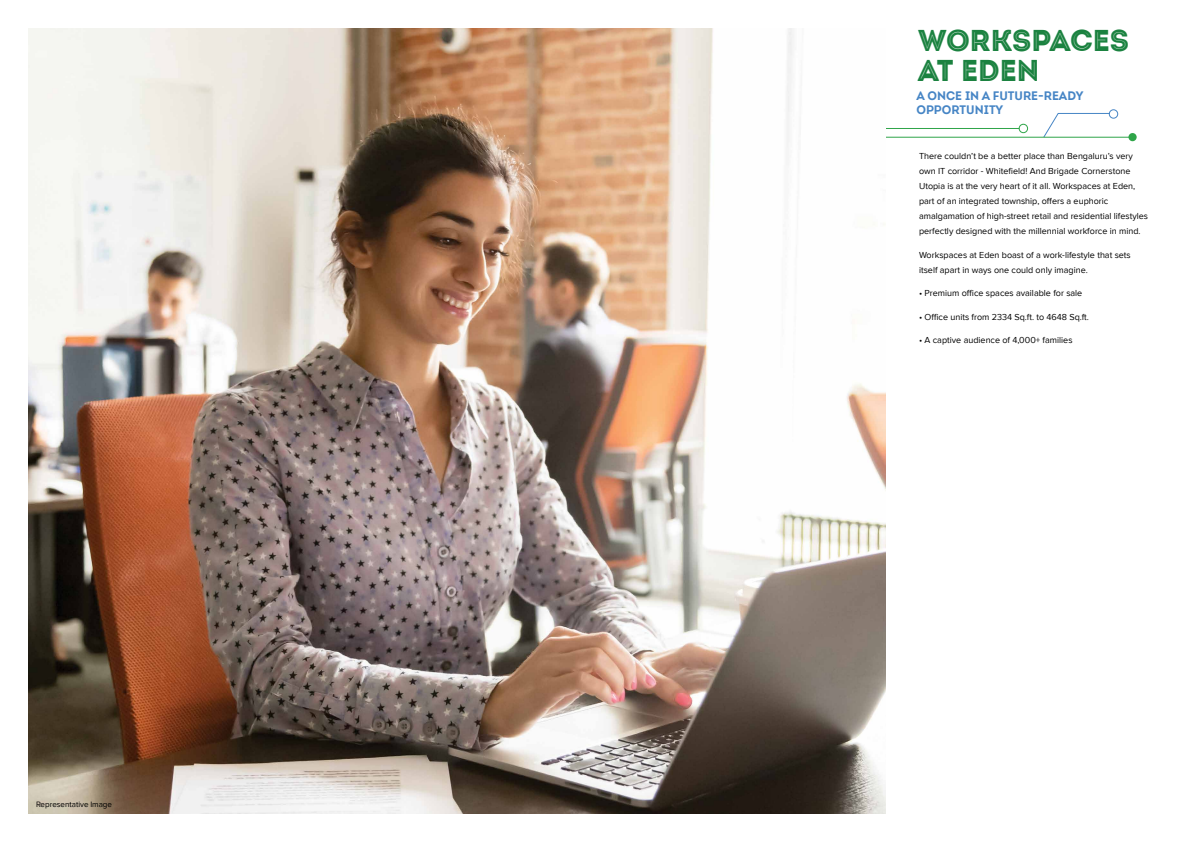
<style>
.page{position:relative;width:1191px;height:842px;background:#fff}
.page>*{position:absolute;margin:0;border:0;box-sizing:border-box;transform-origin:0 0}
.t1{font:30px/30px "Intro Black Inline Caps";color:#1b8240}
.t2{font:700 12px/14.4px "Intro";color:#4685c5}
.t3{font:9px/15px "Proxima Nova";color:#000}
.t4{font:8px "Proxima Nova";color:#000}
</style>
<div class="page">
<div style="left:1108px;top:109px;width:10px;height:10px;border:1px solid #4685c5;border-radius:50%"></div>
<svg style="left:1042px;top:112px;width:68px;height:25px"></svg>
<hr style="left:857px;top:137px;width:273px;height:1px;background:#2fa549">
<hr style="left:857px;top:128px;width:162px;height:1px;background:#2fa549">
<div style="left:1018px;top:124px;width:10px;height:9px;border:1px solid #2fa549;border-radius:50%"></div>
<div style="left:1128px;top:133px;width:8px;height:8px;background:#2fa549;border-radius:50%"></div>
<img style="left:28px;top:28px;width:857px;height:786px">
<p class="t4" style="left:36px;top:800px;width:78px">Representative Image</p>
<h1 class="t1" style="left:918px;top:24px;width:213px">WORKSPACES<br>AT EDEN</h1>
<h2 class="t2" style="left:916px;top:88px;width:168px">A ONCE IN A FUTURE-READY<br>OPPORTUNITY</h2>
<p class="t3" style="left:919px;top:149px;width:230px">There couldn’t be a better place than Bengaluru’s very own IT corridor - Whitefield! And Brigade Cornerstone Utopia is at the very heart of it all. Workspaces at Eden, part of an integrated township, offers a euphoric amalgamation of high-street retail and residential lifestyles perfectly designed with the millennial workforce in mind.</p>
<p class="t3" style="left:919px;top:247px;width:213px">Workspaces at Eden boast of a work-lifestyle that sets itself apart in ways one could only imagine.</p>
<p class="t3" style="left:919px;top:286px;width:165px">• Premium office spaces available for sale</p>
<p class="t3" style="left:919px;top:309px;width:171px">• Office units from 2334 Sq.ft. to 4648 Sq.ft.</p>
<p class="t3" style="left:919px;top:333px;width:155px">• A captive audience of 4,000+ families</p>
</div>
